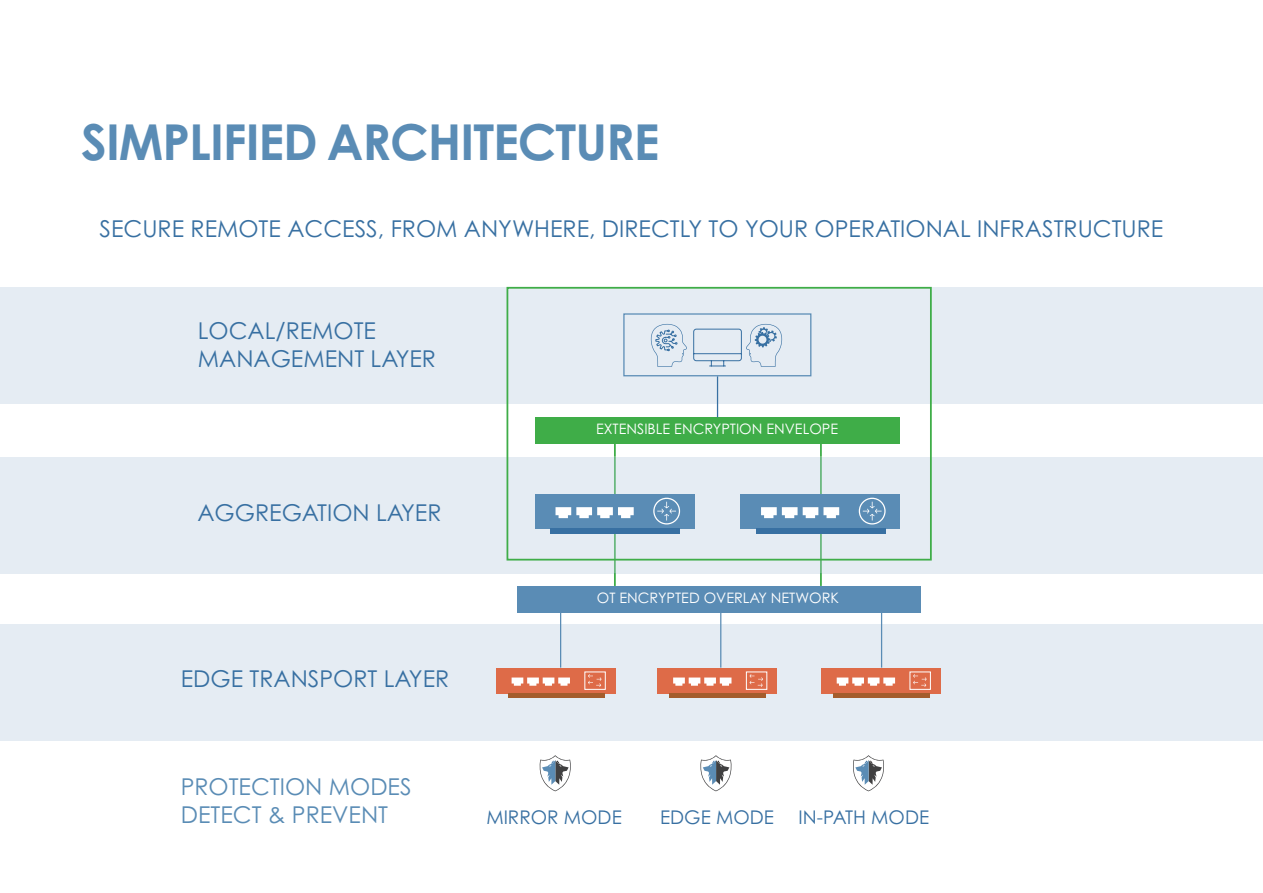
<style>
.page{position:relative;width:1263px;height:893px;background:#fff}
.page>*{position:absolute;margin:0;border:0;box-sizing:border-box;transform-origin:0 0}
.t1{font:700 49.5px "Century Gothic Pro";letter-spacing:-.02em;color:#5a8cb5}
.t2{font:23.25px/27.9px "Century Gothic Pro";color:#3870a2}
.t3{font:23.25px/27.9px "Century Gothic Pro";color:#5a8cb5}
.t4{font:18.9px "Century Gothic Pro";color:#3870a2}
.t5{font:14.4px "Century Gothic Pro";color:#fff}
</style>
<div class="page">
<div style="left:0;top:624px;width:1263px;height:117px;background:#e5ecf3"></div>
<div style="left:0;top:287px;width:1263px;height:117px;background:#e5ecf3"></div>
<div style="left:496px;top:668px;width:119px;height:25px;background:#de6b48"></div>
<div style="left:508px;top:693px;width:97px;height:5px;background:#a45c2c"></div>
<svg style="left:512px;top:677px;width:58px;height:9px"></svg>
<svg style="left:588px;top:674px;width:14px;height:13px"></svg>
<div style="left:584px;top:672px;width:22px;height:18px;border:1px solid #fff"></div>
<div style="left:658px;top:668px;width:119px;height:25px;background:#de6b48"></div>
<div style="left:669px;top:693px;width:97px;height:5px;background:#a45c2c"></div>
<svg style="left:673px;top:677px;width:58px;height:9px"></svg>
<svg style="left:749px;top:674px;width:14px;height:13px"></svg>
<div style="left:746px;top:672px;width:21px;height:18px;border:1px solid #fff"></div>
<div style="left:821px;top:668px;width:120px;height:25px;background:#de6b48"></div>
<div style="left:833px;top:693px;width:97px;height:5px;background:#a45c2c"></div>
<svg style="left:837px;top:677px;width:58px;height:9px"></svg>
<svg style="left:913px;top:674px;width:14px;height:13px"></svg>
<div style="left:910px;top:672px;width:21px;height:18px;border:1px solid #fff"></div>
<svg style="left:539px;top:755px;width:32px;height:36px"></svg>
<svg style="left:700px;top:755px;width:32px;height:36px"></svg>
<svg style="left:853px;top:755px;width:31px;height:36px"></svg>
<svg style="left:651px;top:324px;width:36px;height:43px"></svg>
<svg style="left:693px;top:324px;width:89px;height:43px"></svg>
<div style="left:623px;top:313px;width:188px;height:63px;border:1px solid #5a8cb5"></div>
<div style="left:535px;top:417px;width:364px;height:26px;background:#3fad48"></div>
<div style="left:517px;top:586px;width:404px;height:26px;background:#5a8cb5"></div>
<hr style="left:717px;top:376px;width:1px;height:41px;background:#3870a2">
<hr style="left:614px;top:443px;width:2px;height:143px;background:#3fad48">
<hr style="left:820px;top:443px;width:2px;height:143px;background:#3fad48">
<div style="left:0;top:457px;width:1263px;height:117px;background:#e5ecf3"></div>
<div style="left:535px;top:494px;width:160px;height:35px;background:#5a8cb5"></div>
<div style="left:550px;top:529px;width:130px;height:5px;background:#3870a2"></div>
<svg style="left:555px;top:507px;width:79px;height:11px"></svg>
<svg style="left:657px;top:502px;width:19px;height:18px"></svg>
<div style="left:653px;top:498px;width:27px;height:26px;border:1px solid #fff;border-radius:50%"></div>
<div style="left:740px;top:494px;width:160px;height:35px;background:#5a8cb5"></div>
<div style="left:756px;top:529px;width:130px;height:5px;background:#3870a2"></div>
<svg style="left:761px;top:507px;width:36px;height:11px"></svg>
<svg style="left:803px;top:507px;width:36px;height:11px"></svg>
<svg style="left:863px;top:502px;width:18px;height:18px"></svg>
<div style="left:859px;top:498px;width:27px;height:26px;border:1px solid #fff;border-radius:50%"></div>
<hr style="left:560px;top:612px;width:1px;height:56px;background:#5a8cb5">
<hr style="left:720px;top:612px;width:1px;height:56px;background:#5a8cb5">
<hr style="left:881px;top:612px;width:1px;height:56px;background:#5a8cb5">
<div style="left:506px;top:287px;width:426px;height:273px;border:2px solid #3fad48"></div>
<h1 class="t1" style="left:81px;top:123px;width:580px">SIMPLIFIED ARCHITECTURE</h1>
<p class="t2" style="left:100px;top:216px;width:1065px">SECURE REMOTE ACCESS, FROM ANYWHERE, DIRECTLY TO YOUR OPERATIONAL INFRASTRUCTURE</p>
<p class="t2" style="left:198px;top:319px;width:240px">LOCAL/REMOTE<br>MANAGEMENT LAYER</p>
<p class="t2" style="left:197px;top:501px;width:245px">AGGREGATION LAYER</p>
<p class="t2" style="left:181px;top:667px;width:270px">EDGE TRANSPORT LAYER</p>
<p class="t3" style="left:181px;top:775px;width:232px">PROTECTION MODES<br>DETECT &amp; PREVENT</p>
<p class="t5" style="left:596px;top:423px;width:243px">EXTENSIBLE ENCRYPTION ENVELOPE</p>
<p class="t5" style="left:597px;top:593px;width:244px">OT ENCRYPTED OVERLAY NETWORK</p>
<p class="t4" style="left:486px;top:810px;width:137px">MIRROR MODE</p>
<p class="t4" style="left:660px;top:810px;width:115px">EDGE MODE</p>
<p class="t4" style="left:798px;top:810px;width:132px">IN-PATH MODE</p>
</div>
